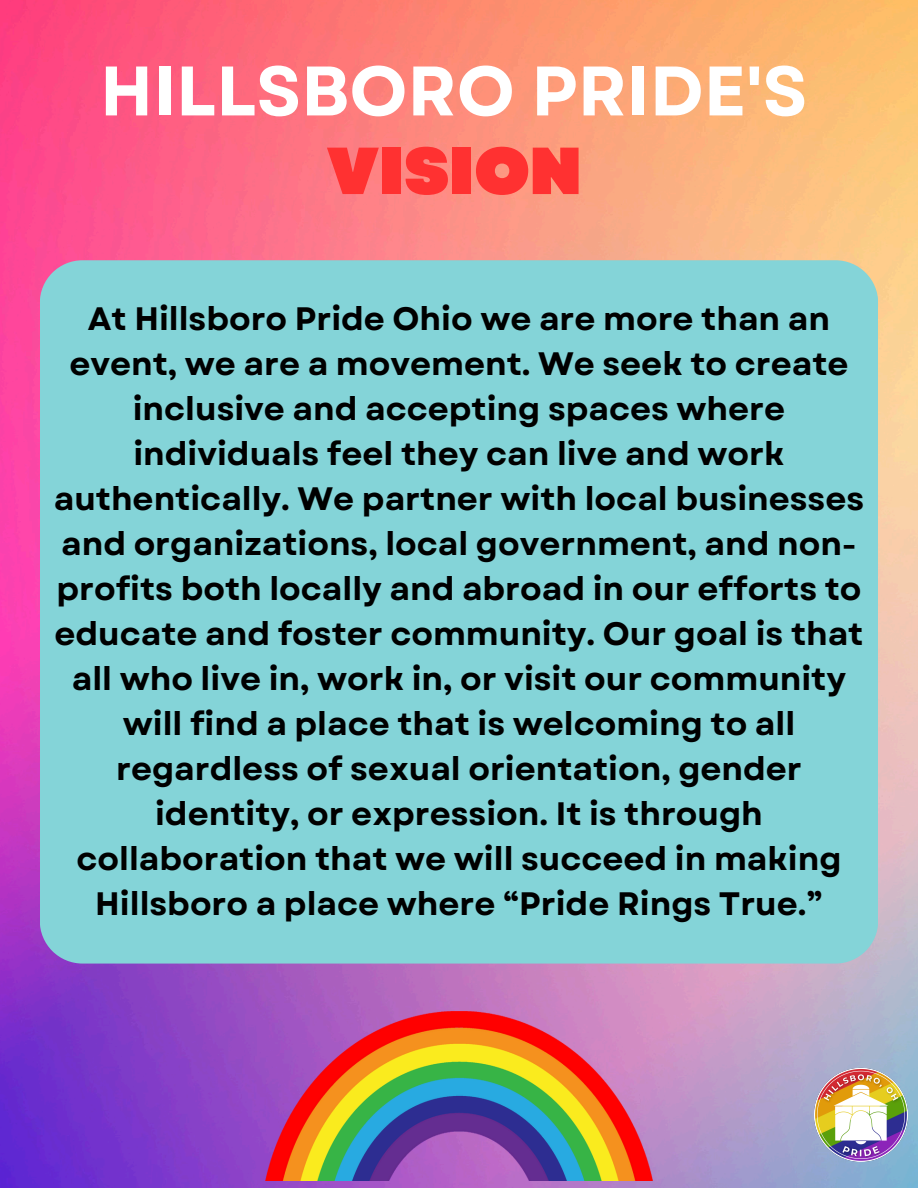
<style>
.page{position:relative;width:918px;height:1188px;background:#fff}
.page>*{position:absolute;margin:0;border:0;box-sizing:border-box;transform-origin:0 0}
.t1{font:700 69.9px "Garet";color:#fff}
.t2{font:900 66.3px "Garet";color:#ff3131}
.t3{font:700 32.4px/45px "Garet";color:#000;text-align:center}
</style>
<div class="page">
<img style="left:0;top:0;width:918px;height:1188px">
<img style="left:266px;top:1012px;width:387px;height:168px">
<div style="left:40px;top:260px;width:838px;height:704px;background:#84d4d8"></div>
<img style="left:814px;top:1061px;width:94px;height:114px">
<h1 class="t1" style="left:100px;top:41px;width:709px">HILLSBORO PRIDE'S</h1>
<p class="t2" style="left:327px;top:123px;width:256px">VISION</p>
<p class="t3" style="left:54px;top:296px;width:812px">At Hillsboro Pride Ohio we are more than an event, we are a movement. We seek to create inclusive and accepting spaces where individuals feel they can live and work authentically. We partner with local businesses and organizations, local government, and non&shy;profits both locally and abroad in our efforts to educate and foster community. Our goal is that all who live in, work in, or visit our community will find a place that is welcoming to all regardless of sexual orientation, gender identity, or expression. It is through collaboration that we will succeed in making Hillsboro a place where “Pride Rings True.”</p>
</div>
